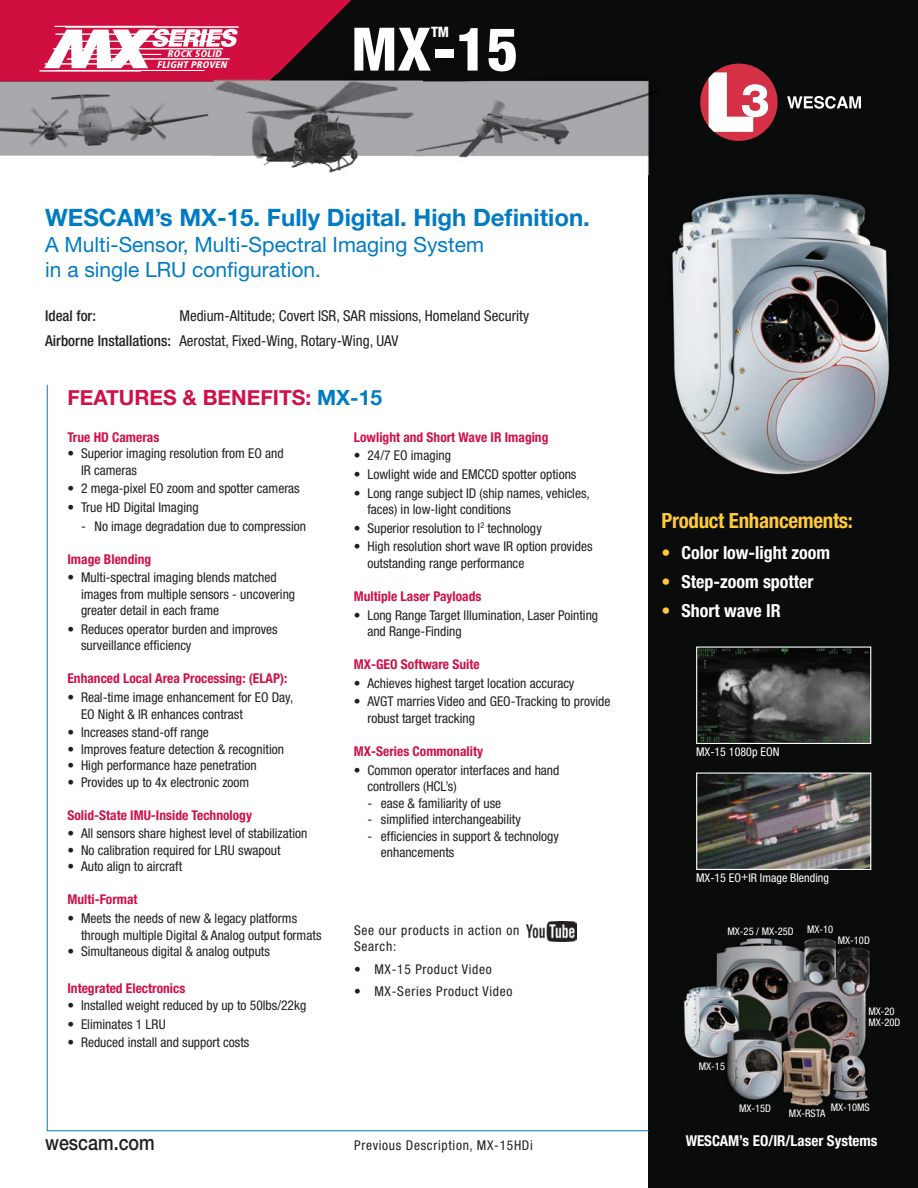
<style>
.page{position:relative;width:918px;height:1188px;background:#fff}
.page>*{position:absolute;margin:0;border:0;box-sizing:border-box;transform-origin:0 0}
.t1{font:800 condensed 60px "Helvetica Neue LT Std";color:#fff}
.t2{font:700 24px "Helvetica Neue LT Std";color:#007bc3}
.t3{font:21px/25.2px "Helvetica Neue LT Std";color:#007bc3}
.t4{font:700 21px "Helvetica Neue";color:#d11048}
.t5{font:700 condensed 21px "Helvetica Neue LT Std";letter-spacing:-.015em;color:#ffc938}
.t6{font:500 21px "Helvetica Neue LT Std";color:#231f20;scale:.85 1}
.t7{font:700 condensed 18px "Helvetica Neue LT Std";color:#fff}
.t8{font:condensed 15px/24.9px "Helvetica Neue LT Std";color:#231f20}
.t9{font:700 condensed 15px "Helvetica Neue LT Std";color:#fff}
.t10{font:500 condensed 15px "Helvetica Neue LT Std";color:#231f20}
.t11{font:800 condensed 14.4px "Helvetica Neue LT Std";color:#fff}
.t12{font:condensed 13.5px/16.5px "Helvetica Neue LT Std";color:#231f20}
.t13{font:700 condensed 13.5px "Helvetica Neue LT Std";color:#d11048}
.t14{font:condensed 13.5px/16.2px "Helvetica Neue LT Std";letter-spacing:.05em;color:#231f20}
.t15{font:condensed 12px "Helvetica Neue LT Std";color:#fff}
.t16{font:condensed 10.5px/11.1px "Helvetica Neue LT Std";color:#fff}
.t17{font:italic 900 condensed 9.6px/10.5px "Frutiger";color:#fff;text-align:center}
.s1{font-weight:500}
.s2{color:#007bc3}
.s3{font-weight:300}
.s4{color:#ffc938}
</style>
<div class="page">
<div style="left:648px;top:13px;width:270px;height:1175px;background:#0a0c0b"></div>
<svg style="left:0;top:81px;width:777px;height:75px"></svg>
<div style="left:396px;top:0;width:522px;height:81px;background:#0a0c0b"></div>
<div style="left:700px;top:64px;width:78px;height:77px;background:#d43146;border-radius:50%"></div>
<svg style="left:709px;top:72px;width:59px;height:60px"></svg>
<svg style="left:787px;top:96px;width:74px;height:13px"></svg>
<svg style="left:0;top:0;width:396px;height:81px;background:#b13253"></svg>
<img style="left:698px;top:648px;width:171px;height:94px">
<div style="left:696px;top:646px;width:175px;height:98px;border:1px solid #fff"></div>
<img style="left:698px;top:774px;width:171px;height:94px">
<div style="left:696px;top:772px;width:175px;height:98px;border:1px solid #fff"></div>
<img style="left:526px;top:922px;width:50px;height:20px">
<img style="left:683px;top:938px;width:187px;height:168px">
<img style="left:672px;top:194px;width:218px;height:281px">
<img style="left:214px;top:74px;width:209px;height:99px">
<img style="left:423px;top:71px;width:244px;height:105px">
<img style="left:414px;top:84px;width:9px;height:89px">
<img style="left:0;top:87px;width:215px;height:63px">
<p class="t17" style="left:157px;top:49px;width:73px">ROCK SOLID<br>FLIGHT PROVEN</p>
<p class="t11" style="left:431px;top:27px;width:20px">TM</p>
<h1 class="t1" style="left:351px;top:28px;width:169px">MX-15</h1>
<h2 class="t2" style="left:45px;top:209px;width:546px">WESCAM’s MX-15. Fully Digital. High Definition.</h2>
<h3 class="t3" style="left:45px;top:234px;width:440px">A Multi-Sensor, Multi-Spectral Imaging System in a single LRU configuration.</h3>
<p class="t8" style="left:45px;top:305px;width:486px;text-indent:134px">Medium-Altitude; Covert ISR, SAR missions, Homeland Security<br><span class="s1">Airborne Installations:</span> Aerostat, Fixed-Wing, Rotary-Wing, UAV</p>
<p class="t10" style="left:45px;top:310px;width:52px">Ideal for:</p>
<h3 class="t4" style="left:68px;top:385px;width:316px">FEATURES &amp; BENEFITS: <span class="s2">MX-15</span></h3>
<p class="t13" style="left:68px;top:432px;width:93px">True HD Cameras</p>
<p class="t12" style="left:81px;top:446px;width:204px;text-indent:-14px">• Superior imaging resolution from EO and<br>IR cameras</p>
<p class="t12" style="left:68px;top:481px;width:234px">• 2 mega-pixel EO zoom and spotter cameras</p>
<p class="t12" style="left:68px;top:500px;width:133px"><span class="s3">•</span> True HD Digital Imaging</p>
<p class="t12" style="left:81px;top:519px;width:227px">- No image degradation due to compression</p>
<p class="t13" style="left:68px;top:554px;width:85px">Image Blending</p>
<p class="t12" style="left:81px;top:570px;width:216px;text-indent:-14px">• Multi-spectral imaging blends matched images from multiple sensors - uncovering greater detail in each frame</p>
<p class="t12" style="left:81px;top:622px;width:198px;text-indent:-14px">• Reduces operator burden and improves surveillance efficiency</p>
<p class="t13" style="left:68px;top:674px;width:221px">Enhanced Local Area Processing: (ELAP):</p>
<p class="t12" style="left:81px;top:690px;width:214px;text-indent:-14px">• Real-time image enhancement for EO Day,<br>EO Night &amp; IR enhances contrast</p>
<p class="t12" style="left:68px;top:725px;width:143px">• Increases stand-off range</p>
<p class="t12" style="left:68px;top:742px;width:218px">• Improves feature detection &amp; recognition</p>
<p class="t12" style="left:68px;top:758px;width:191px">• High performance haze penetration</p>
<p class="t12" style="left:68px;top:775px;width:183px">• Provides up to 4x electronic zoom</p>
<p class="t13" style="left:68px;top:810px;width:186px">Solid-State IMU-Inside Technology</p>
<p class="t12" style="left:68px;top:827px;width:241px">• All sensors share highest level of stabilization</p>
<p class="t12" style="left:68px;top:843px;width:215px">• No calibration required for LRU swapout</p>
<p class="t12" style="left:68px;top:860px;width:116px">• Auto align to aircraft</p>
<p class="t13" style="left:68px;top:895px;width:72px">Multi-Format</p>
<p class="t12" style="left:81px;top:911px;width:242px;text-indent:-14px">• Meets the needs of new &amp; legacy platforms through multiple Digital &amp; Analog output formats</p>
<p class="t12" style="left:68px;top:944px;width:204px">• Simultaneous digital &amp; analog outputs</p>
<p class="t13" style="left:68px;top:984px;width:119px">Integrated Electronics</p>
<p class="t12" style="left:68px;top:998px;width:240px">• Installed weight reduced by up to 50lbs/22kg</p>
<p class="t12" style="left:68px;top:1017px;width:100px">• Eliminates 1 LRU</p>
<p class="t12" style="left:68px;top:1035px;width:183px">• Reduced install and support costs</p>
<p class="t13" style="left:354px;top:432px;width:196px">Lowlight and Short Wave IR Imaging</p>
<p class="t12" style="left:354px;top:448px;width:99px">• 24/7 EO imaging</p>
<p class="t12" style="left:354px;top:467px;width:224px">• Lowlight wide and EMCCD spotter options</p>
<p class="t12" style="left:367px;top:486px;width:224px;text-indent:-14px">• Long range subject ID (ship names, vehicles, faces) in low-light conditions</p>
<p class="t12" style="left:354px;top:521px;width:189px">• Superior resolution to I<sup>2</sup> technology</p>
<p class="t12" style="left:367px;top:540px;width:227px;text-indent:-13px">• High resolution short wave IR option provides outstanding range performance</p>
<p class="t13" style="left:354px;top:591px;width:129px">Multiple Laser Payloads</p>
<p class="t12" style="left:367px;top:608px;width:232px;text-indent:-13px">• Long Range Target Illumination, Laser Pointing and Range-Finding</p>
<p class="t13" style="left:354px;top:659px;width:127px">MX-GEO Software Suite</p>
<p class="t12" style="left:354px;top:676px;width:222px">• Achieves highest target location accuracy</p>
<p class="t12" style="left:367px;top:695px;width:245px;text-indent:-13px">• AVGT marries Video and GEO-Tracking to provide robust target tracking</p>
<p class="t13" style="left:354px;top:746px;width:131px">MX-Series Commonality</p>
<p class="t12" style="left:367px;top:763px;width:194px;text-indent:-14px">• Common operator interfaces and hand controllers (HCL’s)</p>
<p class="t12" style="left:367px;top:796px;width:135px">- ease &amp; familiarity of use</p>
<p class="t12" style="left:367px;top:812px;width:155px">- simplified interchangeability</p>
<p class="t12" style="left:381px;top:829px;width:180px;text-indent:-14px">- efficiencies in support &amp; technology enhancements</p>
<p class="t14" style="left:354px;top:923px;width:167px">See our products in action on<br>Search:</p>
<p class="t14" style="left:354px;top:962px;width:139px">• MX-15 Product Video</p>
<p class="t14" style="left:354px;top:985px;width:160px">• MX-Series Product Video</p>
<h3 class="t6" style="left:45px;top:1135px;width:131px">wescam.com</h3>
<p class="t14" style="left:354px;top:1138px;width:180px">Previous Description, MX-15HDi</p>
<h3 class="t5" style="left:662px;top:513px;width:193px">Product Enhancements:</h3>
<h3 class="t7" style="left:662px;top:546px;width:170px"><span class="s4">•</span> Color low-light zoom</h3>
<h3 class="t7" style="left:662px;top:575px;width:154px"><span class="s4">•</span> Step-zoom spotter</h3>
<h3 class="t7" style="left:662px;top:604px;width:121px"><span class="s4">•</span> Short wave IR</h3>
<p class="t15" style="left:696px;top:747px;width:85px">MX-15 1080p EON</p>
<p class="t15" style="left:696px;top:873px;width:134px">MX-15 EO+IR Image Blending</p>
<p class="t16" style="left:727px;top:926px;width:68px">MX-25 / MX-25D</p>
<p class="t16" style="left:807px;top:925px;width:28px">MX-10</p>
<p class="t16" style="left:838px;top:935px;width:34px">MX-10D</p>
<p class="t16" style="left:699px;top:1061px;width:28px">MX-15</p>
<p class="t16" style="left:868px;top:1006px;width:34px">MX-20<br>MX-20D</p>
<p class="t16" style="left:739px;top:1103px;width:34px">MX-15D</p>
<p class="t16" style="left:831px;top:1102px;width:40px">MX-10MS</p>
<p class="t16" style="left:789px;top:1109px;width:38px">MX-RSTA</p>
<p class="t9" style="left:686px;top:1136px;width:193px">WESCAM’s EO/IR/Laser Systems</p>
</div>
